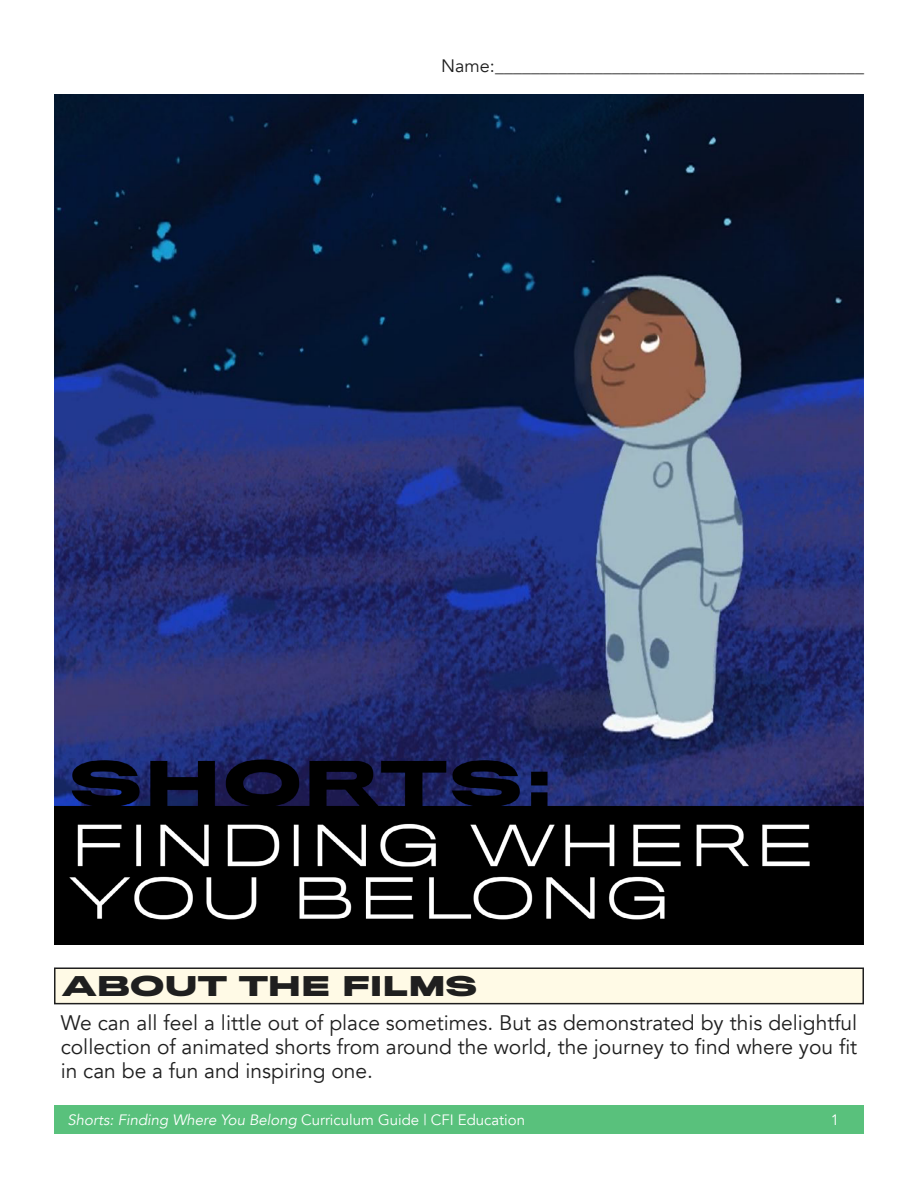
<style>
.page{position:relative;width:918px;height:1188px;background:#fff}
.page>*{position:absolute;margin:0;border:0;box-sizing:border-box;transform-origin:0 0}
.t1{font:700 25.5px "Titling Gothic FB Extended";color:#1f1f1f}
.t2{font:21px/24px "Avenir";color:#1f1f1f;text-align:justify}
.t3{font:18px "Avenir";color:#1f1f1f}
.t4{font:italic 15px "Avenir";color:#fff}
.t5{font:15px "Avenir";color:#fff}
.s1{font-style:normal}
</style>
<div class="page">
<div style="left:54px;top:1105px;width:810px;height:29px;background:#59c17c"></div>
<div style="left:55px;top:968px;width:808px;height:36px;background:#fffae6"></div>
<div style="left:54px;top:968px;width:810px;height:36px;border:2px solid #1f1f1f"></div>
<img style="left:54px;top:94px;width:810px;height:851px">
<p class="t3" style="left:441px;top:55px;width:424px">Name:_________________________________________</p>
<p class="t1" style="left:62px;top:969px;width:417px">ABOUT THE FILMS</p>
<p class="t2" style="left:61px;top:1011px;width:798px">We can all feel a little out of place sometimes. But as demonstrated by this delightful collection of animated shorts from around the world, the journey to find where you fit in can be a fun and inspiring one.</p>
<p class="t4" style="left:68px;top:1111px;width:459px">Shorts: Finding Where You Belong <span class="s1">Curriculum Guide | CFI Education</span></p>
<p class="t5" style="left:831px;top:1111px;width:10px">1</p>
</div>
